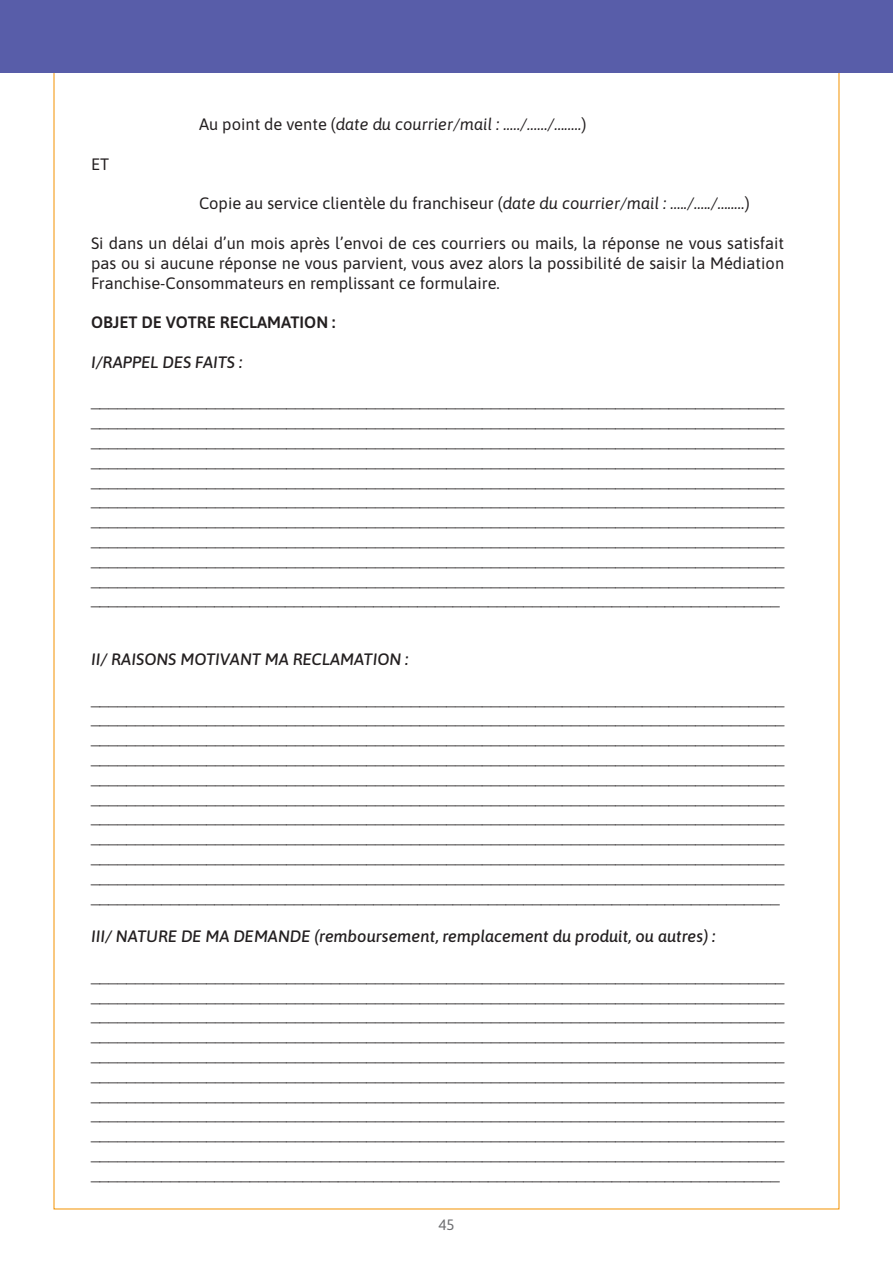
<style>
.page{position:relative;width:893px;height:1263px;background:#fff}
.page>*{position:absolute;margin:0;border:0;box-sizing:border-box;transform-origin:0 0}
.t1{font:16.5px/19.8px "Asap";color:#231f20;text-align:justify}
.t2{font:italic 500 16.5px "Asap";color:#231f20}
.t3{font:italic 16.5px "Asap";color:#231f20}
.t4{font:600 16.5px "Asap";color:#231f20}
.t5{font:15px "Asap";color:#6c6d70}
.s1{font-style:normal}
.s2{font-style:italic}
</style>
<div class="page">
<div style="left:0;top:0;width:893px;height:72px;background:#585da9"></div>
<p class="t1" style="left:91px;top:153px;width:20px">ET</p>
<p class="t3" style="left:199px;top:113px;width:389px"><span class="s1">Au point de vente (</span>date du courrier/mail : ..…/……/……..<span class="s1">)</span></p>
<p class="t1" style="left:199px;top:193px;width:552px">Copie au service clientèle du franchiseur (<span class="s2">date du courrier/mail : …../…../…..…</span>)</p>
<p class="t1" style="left:91px;top:232px;width:695px">Si dans un délai d’un mois après l’envoi de ces courriers ou mails, la réponse ne vous satisfait pas ou si aucune réponse ne vous parvient, vous avez alors la possibilité de saisir la Médiation Franchise-Consommateurs en remplissant ce formulaire.</p>
<p class="t4" style="left:91px;top:311px;width:246px">OBJET DE VOTRE RECLAMATION :</p>
<p class="t2" style="left:91px;top:351px;width:153px">I/RAPPEL DES FAITS :</p>
<p class="t1" style="left:91px;top:391px;width:695px">______________________________________________________________________________ ______________________________________________________________________________ ______________________________________________________________________________ ______________________________________________________________________________ ______________________________________________________________________________ ______________________________________________________________________________ ______________________________________________________________________________ ______________________________________________________________________________ ______________________________________________________________________________ ______________________________________________________________________________ ______________________________________________________________________________</p>
<p class="t2" style="left:91px;top:648px;width:319px">II/ RAISONS MOTIVANT MA RECLAMATION :</p>
<p class="t1" style="left:91px;top:688px;width:695px">______________________________________________________________________________ ______________________________________________________________________________ ______________________________________________________________________________ ______________________________________________________________________________ ______________________________________________________________________________ ______________________________________________________________________________ ______________________________________________________________________________ ______________________________________________________________________________ ______________________________________________________________________________ ______________________________________________________________________________ ______________________________________________________________________________</p>
<p class="t2" style="left:91px;top:925px;width:626px">III/ NATURE DE MA DEMANDE (remboursement, remplacement du produit, ou autres) :</p>
<p class="t1" style="left:91px;top:965px;width:695px">______________________________________________________________________________ ______________________________________________________________________________ ______________________________________________________________________________ ______________________________________________________________________________ ______________________________________________________________________________ ______________________________________________________________________________ ______________________________________________________________________________ ______________________________________________________________________________ ______________________________________________________________________________ ______________________________________________________________________________ ______________________________________________________________________________</p>
<p class="t5" style="left:438px;top:1214px;width:18px">45</p>
</div>
